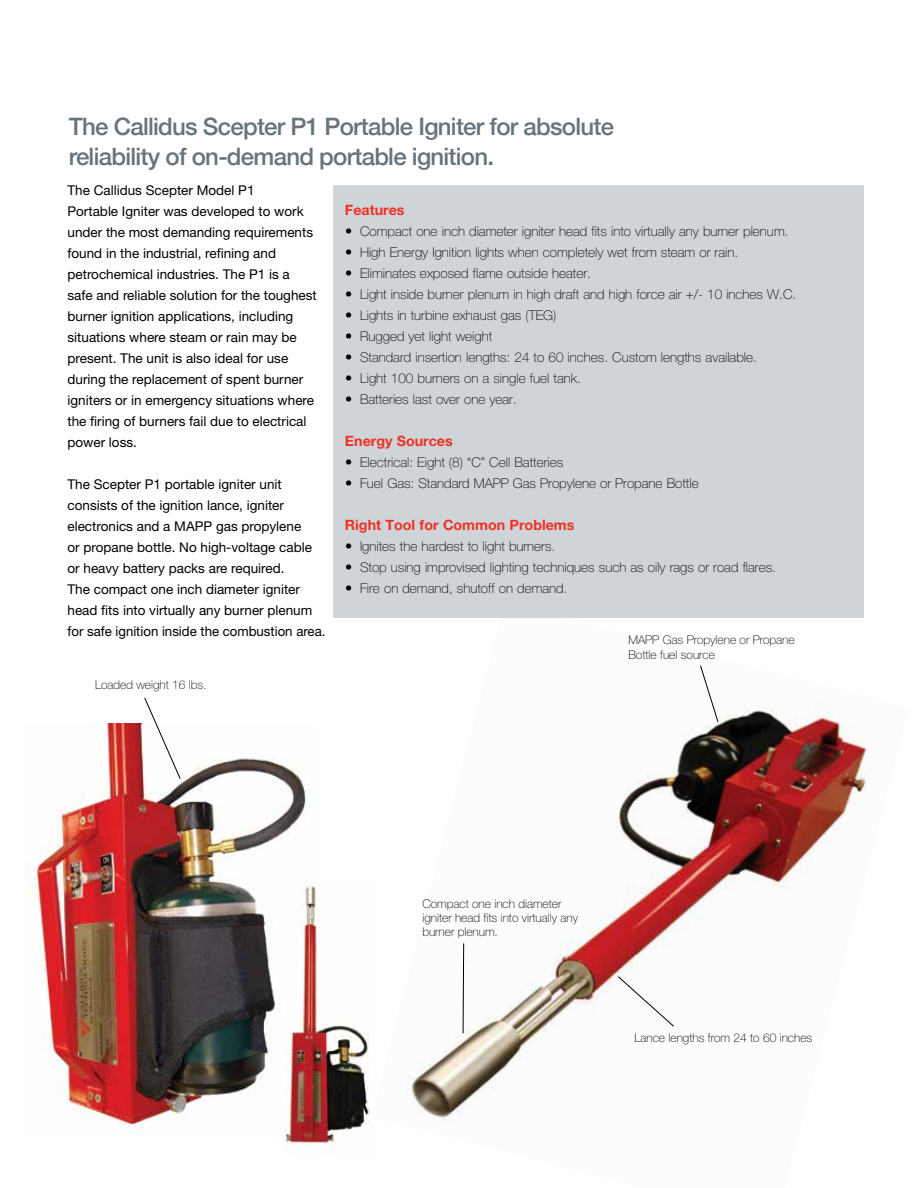
<style>
.page{position:relative;width:918px;height:1188px;background:#fff}
.page>*{position:absolute;margin:0;border:0;box-sizing:border-box;transform-origin:0 0}
.t1{font:500 24px/30px "Helvetica Neue";letter-spacing:-.03em;color:#68737a}
.t2{font:700 14.25px "Helvetica Neue East A";color:#ee3124}
.t3{font:13.5px/21px "Helvetica Neue East A";color:#000}
.t4{font:100 13.5px "Helvetica Neue East A";color:#000}
.t5{font:100 12px/14.2px "Helvetica Neue East A";color:#000}
.s1{font-family:"Helvetica Neue";font-weight:500;font-size:14.25px}
</style>
<div class="page">
<img style="left:26px;top:724px;width:281px;height:404px">
<img style="left:285px;top:878px;width:84px;height:267px">
<img style="left:407px;top:707px;width:464px;height:415px">
<div style="left:333px;top:185px;width:531px;height:433px;background:#cfd4d8"></div>
<svg style="left:462px;top:943px;width:2px;height:91px"></svg>
<svg style="left:700px;top:665px;width:19px;height:58px"></svg>
<svg style="left:144px;top:697px;width:37px;height:83px"></svg>
<svg style="left:617px;top:976px;width:58px;height:51px"></svg>
<h1 class="t1" style="left:69px;top:111px;width:547px">The Callidus Scepter P1 Portable Igniter for absolute reliability of on-demand portable ignition.</h1>
<p class="t2" style="left:345px;top:201px;width:61px">Features</p>
<p class="t4" style="left:345px;top:223px;width:445px"><span class="s1">•</span> Compact one inch diameter igniter head fits into virtually any burner plenum.</p>
<p class="t4" style="left:345px;top:244px;width:395px"><span class="s1">•</span> High Energy Ignition lights when completely wet from steam or rain.</p>
<p class="t4" style="left:345px;top:265px;width:247px"><span class="s1">•</span> Eliminates exposed flame outside heater.</p>
<p class="t4" style="left:345px;top:286px;width:453px"><span class="s1">•</span> Light inside burner plenum in high draft and high force air +/- 10 inches W.C.</p>
<p class="t4" style="left:345px;top:307px;width:213px"><span class="s1">•</span> Lights in turbine exhaust gas (TEG)</p>
<p class="t4" style="left:345px;top:328px;width:149px"><span class="s1">•</span> Rugged yet light weight</p>
<p class="t4" style="left:345px;top:349px;width:413px"><span class="s1">•</span> Standard insertion lengths: 24 to 60 inches. Custom lengths available.</p>
<p class="t4" style="left:345px;top:370px;width:237px"><span class="s1">•</span> Light 100 burners on a single fuel tank.</p>
<p class="t4" style="left:345px;top:391px;width:173px"><span class="s1">•</span> Batteries last over one year.</p>
<p class="t2" style="left:345px;top:432px;width:109px">Energy Sources</p>
<p class="t4" style="left:345px;top:454px;width:220px"><span class="s1">•</span> Electrical: Eight (8) “C” Cell Batteries</p>
<p class="t4" style="left:345px;top:475px;width:355px"><span class="s1">•</span> Fuel Gas: Standard MAPP Gas Propylene or Propane Bottle</p>
<p class="t2" style="left:345px;top:516px;width:231px">Right Tool for Common Problems</p>
<p class="t4" style="left:345px;top:538px;width:212px"><span class="s1">•</span> Ignites the hardest to light burners.</p>
<p class="t4" style="left:345px;top:559px;width:432px"><span class="s1">•</span> Stop using improvised lighting techniques such as oily rags or road flares.</p>
<p class="t4" style="left:345px;top:580px;width:224px"><span class="s1">•</span> Fire on demand, shutoff on demand.</p>
<p class="t3" style="left:68px;top:180px;width:251px">The Callidus Scepter Model P1<br>Portable Igniter was developed to work under the most demanding requirements found in the industrial, refining and petrochemical industries. The P1 is a safe and reliable solution for the toughest burner ignition applications, including situations where steam or rain may be present. The unit is also ideal for use during the replacement of spent burner igniters or in emergency situations where the firing of burners fail due to electrical power loss.</p>
<p class="t3" style="left:68px;top:474px;width:260px">The Scepter P1 portable igniter unit consists of the ignition lance, igniter electronics and a MAPP gas propylene<br>or propane bottle. No high-voltage cable or heavy battery packs are required.<br>The compact one inch diameter igniter head fits into virtually any burner plenum for safe ignition inside the combustion area.</p>
<p class="t5" style="left:628px;top:633px;width:168px">MAPP Gas Propylene or Propane<br>Bottle fuel source</p>
<p class="t5" style="left:95px;top:678px;width:113px">Loaded weight 16 lbs.</p>
<p class="t5" style="left:422px;top:897px;width:157px">Compact one inch diameter igniter head fits into virtually any burner plenum.</p>
<p class="t5" style="left:634px;top:1031px;width:179px">Lance lengths from 24 to 60 inches</p>
</div>
